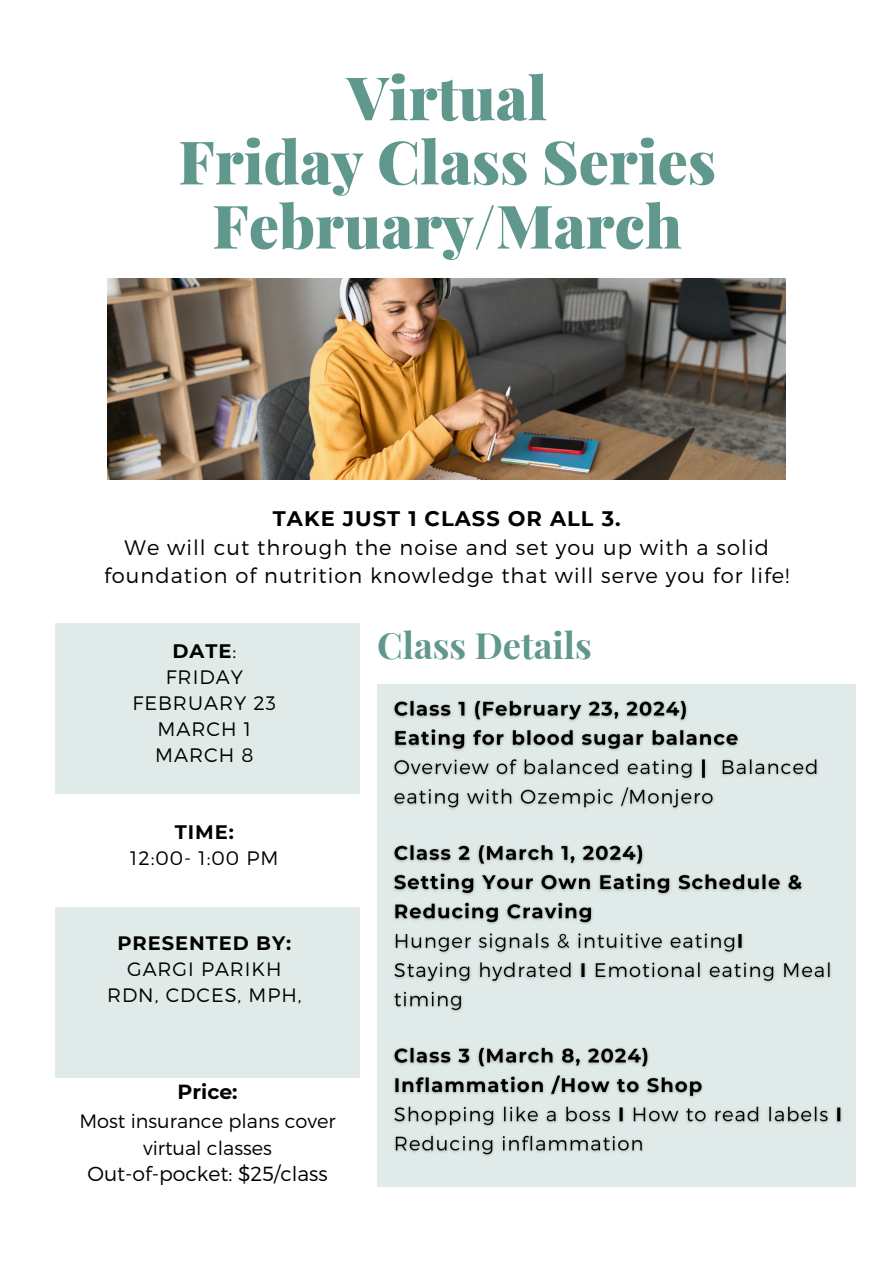
<style>
.page{position:relative;width:894px;height:1264px;background:#fff}
.page>*{position:absolute;margin:0;border:0;box-sizing:border-box;transform-origin:0 0}
.t1{font:900 60px/64.2px "Playfair Display";color:#60988e;text-align:center}
.t2{font:700 36.15px "Playfair Display";color:#60988e}
.t3{font:300 21px/28.2px "Montserrat";letter-spacing:.05em;color:#000;text-align:center}
.t4{font:700 21px "Montserrat";letter-spacing:.05em;color:#000}
.t5{font:300 20.4px "Montserrat";color:#000}
.t6{font:700 20.4px "Montserrat";color:#000}
.t7{font:300 19.5px/25.8px "Montserrat";letter-spacing:.05em;color:#000;text-align:center}
.t8{font:300 19.35px/26.1px "Montserrat";letter-spacing:.05em;color:#000;text-align:center}
.t9{font:300 19.35px/26.7px "Montserrat";color:#000;text-align:center}
.s1{font-weight:700}
</style>
<div class="page">
<div style="left:377px;top:684px;width:478px;height:502px;background:#e0ebe9"></div>
<div style="left:55px;top:623px;width:304px;height:170px;background:#e0ebe9"></div>
<div style="left:55px;top:907px;width:304px;height:170px;background:#e0ebe9"></div>
<img style="left:108px;top:278px;width:677px;height:201px">
<img style="left:393px;top:700px;width:449px;height:456px">
<p class="t1" style="left:178px;top:63px;width:539px">Virtual<br>Friday Class Series<br>February/March</p>
<p class="t4" style="left:273px;top:505px;width:349px">TAKE JUST 1 CLASS OR ALL 3.</p>
<p class="t3" style="left:104px;top:532px;width:686px">We will cut through the noise and set you up with a solid foundation of nutrition knowledge that will serve you for life!</p>
<p class="t7" style="left:132px;top:637px;width:145px"><span class="s1">DATE</span>:<br>FRIDAY<br>FEBRUARY 23<br>MARCH 1<br>MARCH 8</p>
<h3 class="t7" style="left:130px;top:818px;width:150px"><span class="s1">TIME:<br></span>12:00- 1:00 PM</h3>
<h3 class="t8" style="left:107px;top:928px;width:196px"><span class="s1">PRESENTED BY:<br></span>GARGI PARIKH<br>RDN, CDCES, MPH,</h3>
<p class="t6" style="left:177px;top:1078px;width:62px">Price:</p>
<p class="t9" style="left:79px;top:1106px;width:258px">Most insurance plans cover virtual classes</p>
<h3 class="t5" style="left:87px;top:1160px;width:242px">Out-of-pocket: $25/class</h3>
<p class="t2" style="left:377px;top:619px;width:216px">Class Details</p>
</div>
